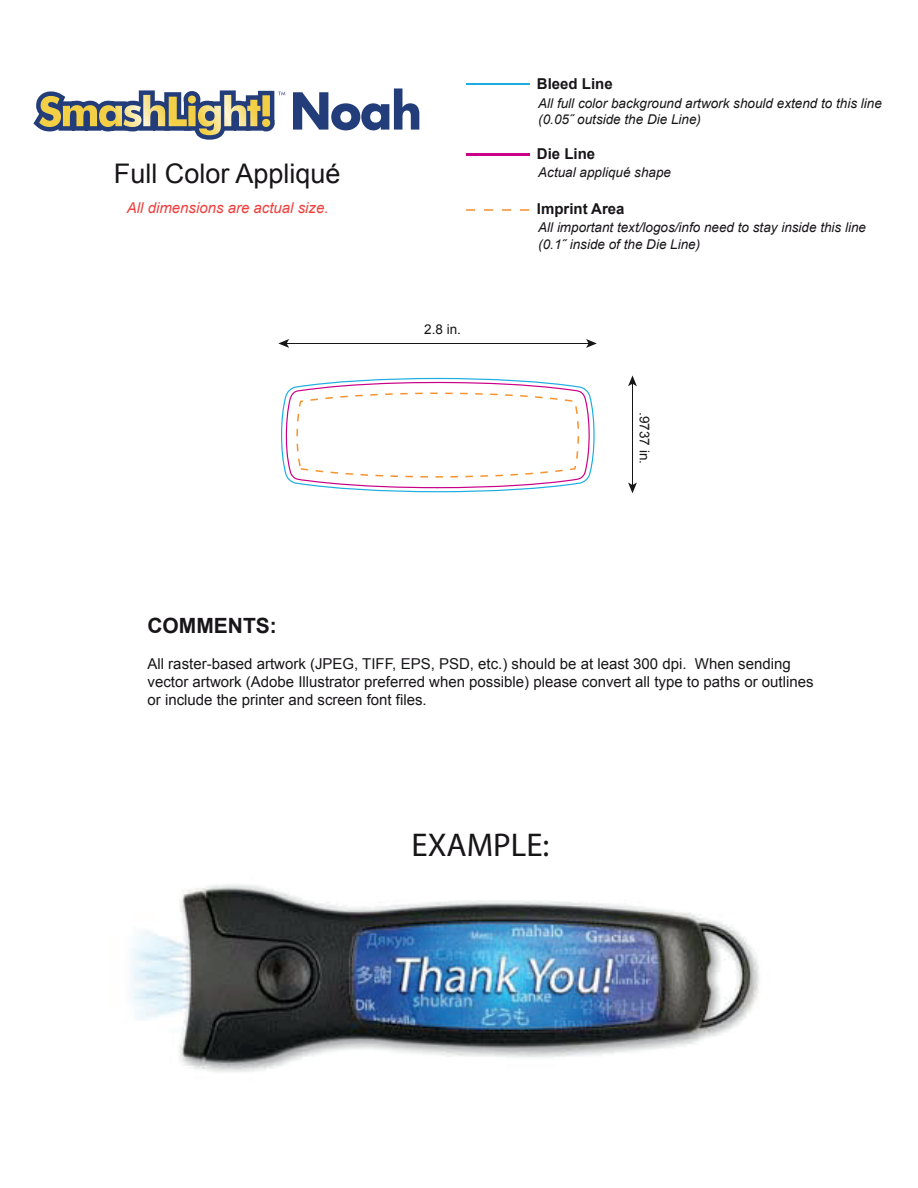
<style>
.page{position:relative;width:918px;height:1188px;background:#fff}
.page>*{position:absolute;margin:0;border:0;box-sizing:border-box;transform-origin:0 0}
.t1{font:33px "Myriad";color:#181518}
.t2{font:27px "Arial";color:#181518}
.t3{font:700 21px "Arial";color:#181518}
.t4{font:15px/18px "Arial";color:#181518}
.t5{font:700 15px "Arial";color:#181518}
.t6{font:italic 15px "Arial";color:#ee403d}
.t7{font:italic 13.5px/16.2px "Arial";color:#181518}
.t8{font:13.5px "Arial";color:#181518}
</style>
<div class="page">
<img style="left:131px;top:884px;width:629px;height:188px">
<svg style="left:33px;top:90px;width:252px;height:50px"></svg>
<svg style="left:293px;top:88px;width:126px;height:42px"></svg>
<hr style="left:466px;top:83px;width:64px;height:2px;background:#1dade3">
<hr style="left:466px;top:153px;width:64px;height:3px;background:#ca0088">
<svg style="left:466px;top:209px;width:9px;height:2px"></svg>
<svg style="left:484px;top:209px;width:9px;height:2px"></svg>
<svg style="left:502px;top:209px;width:9px;height:2px"></svg>
<svg style="left:520px;top:209px;width:9px;height:2px"></svg>
<hr style="left:286px;top:343px;width:303px;height:1px;background:#181518">
<svg style="left:586px;top:339px;width:11px;height:9px"></svg>
<svg style="left:278px;top:339px;width:11px;height:9px"></svg>
<hr style="left:632px;top:383px;width:1px;height:103px;background:#181518">
<svg style="left:628px;top:375px;width:9px;height:11px"></svg>
<svg style="left:628px;top:482px;width:9px;height:11px"></svg>
<svg style="left:281px;top:377px;width:314px;height:116px"></svg>
<p class="t5" style="left:537px;top:74px;width:77px">Bleed Line</p>
<p class="t7" style="left:538px;top:95px;width:345px">All full color background artwork should extend to this line (0.05˝ outside the Die Line)</p>
<h2 class="t2" style="left:114px;top:156px;width:228px">Full Color Appliqué</h2>
<p class="t6" style="left:127px;top:198px;width:203px">All dimensions are actual size.</p>
<p class="t8" style="left:424px;top:321px;width:38px">2.8 in.</p>
<p class="t5" style="left:537px;top:143px;width:60px">Die Line</p>
<p class="t7" style="left:538px;top:165px;width:134px">Actual appliqué shape</p>
<p class="t5" style="left:537px;top:199px;width:89px">Imprint Area</p>
<p class="t7" style="left:538px;top:220px;width:329px">All important text/logos/info need to stay inside this line (0.1˝ inside of the Die Line)</p>
<p class="t8" style="left:653px;top:412px;width:53px;rotate:90deg">.9737 in.</p>
<h3 class="t3" style="left:147px;top:612px;width:131px">COMMENTS:</h3>
<p class="t4" style="left:147px;top:655px;width:668px">All raster-based artwork (JPEG, TIFF, EPS, PSD, etc.) should be at least 300 dpi. When sending vector artwork (Adobe Illustrator preferred when possible) please convert all type to paths or outlines or include the printer and screen font files.</p>
<h1 class="t1" style="left:412px;top:829px;width:139px">EXAMPLE:</h1>
</div>
